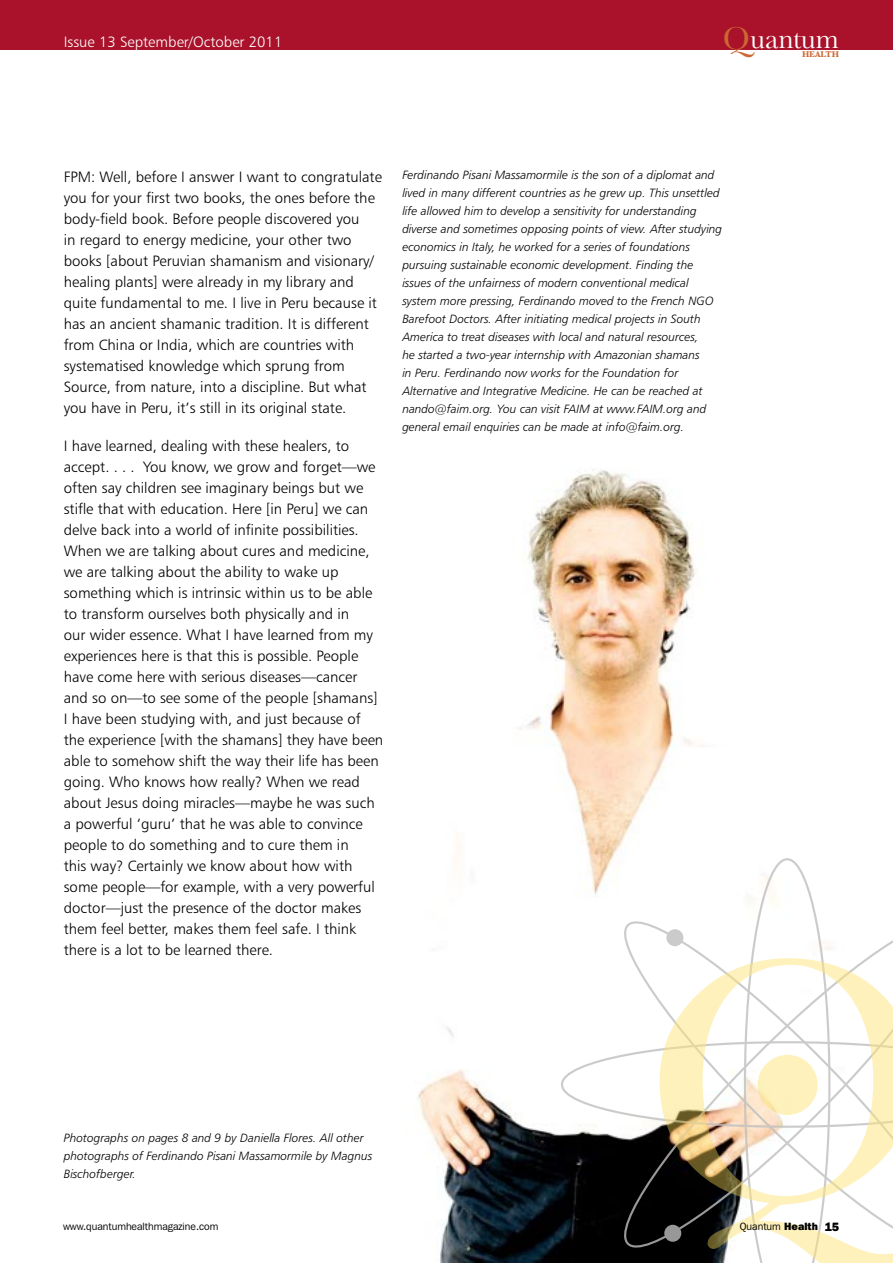
<style>
.page{position:relative;width:893px;height:1263px;background:#fff}
.page>*{position:absolute;margin:0;border:0;box-sizing:border-box;transform-origin:0 0}
.t1{font:28.8px "Baskerville";color:#fff}
.Text{font:15px/21px "Humanist 777 BT Light B";color:#000}
.t2{font:15px "Humanist 777 BT Light B";color:#fff}
.Captions{font:12px/18px "Humanist 777 BT Light Italic B";color:#000}
.t3{font:10.5px "Franklin Gothic IT Cby BT";color:#000}
.t4{font:700 8.7px "Baskerville";color:#cc6732}
.s1{font-size:33px;color:#cc6732}
.s2{font-weight:800}
.s3{font-weight:800;font-size:12px}
</style>
<div class="page">
<img style="left:418px;top:469px;width:285px;height:794px">
<svg style="left:561px;top:858px;width:332px;height:405px"></svg>
<div style="left:667px;top:930px;width:15px;height:15px;background:#cbcbcb;border-radius:50%"></div>
<div style="left:666px;top:929px;width:17px;height:17px;border:2px solid #bfbfbf;border-radius:50%"></div>
<svg style="left:659px;top:958px;width:234px;height:305px"></svg>
<div style="left:0;top:0;width:893px;height:49px;background:#a9122a"></div>
<p class="t2" style="left:64px;top:33px;width:220px">Issue 13 September/October 2011</p>
<h1 class="t1" style="left:723px;top:22px;width:118px"><span class="s1">Q</span>uantum</h1>
<p class="t4" style="left:802px;top:49px;width:39px">HEALTH</p>
<p class="Text" style="left:64px;top:166px;width:320px">FPM: Well, before I answer I want to congratulate you for your first two books, the ones before the body-field book. Before people discovered you<br>in regard to energy medicine, your other two books [about Peruvian shamanism and visionary/ healing plants] were already in my library and quite fundamental to me. I live in Peru because it has an ancient shamanic tradition. It is different from China or India, which are countries with systematised knowledge which sprung from Source, from nature, into a discipline. But what you have in Peru, it’s still in its original state.</p>
<p class="Text" style="left:64px;top:435px;width:321px">I have learned, dealing with these healers, to accept. . . . You know, we grow and forget—we often say children see imaginary beings but we stifle that with education. Here [in Peru] we can delve back into a world of infinite possibilities.<br>When we are talking about cures and medicine, we are talking about the ability to wake up something which is intrinsic within us to be able to transform ourselves both physically and in<br>our wider essence. What I have learned from my experiences here is that this is possible. People have come here with serious diseases—cancer and so on—to see some of the people [shamans] I have been studying with, and just because of the experience [with the shamans] they have been able to somehow shift the way their life has been going. Who knows how really? When we read about Jesus doing miracles—maybe he was such a powerful ‘guru’ that he was able to convince people to do something and to cure them in<br>this way? Certainly we know about how with some people—for example, with a very powerful doctor—just the presence of the doctor makes them feel better, makes them feel safe. I think there is a lot to be learned there.</p>
<p class="Captions" style="left:402px;top:166px;width:321px">Ferdinando Pisani Massamormile is the son of a diplomat and lived in many different countries as he grew up. This unsettled life allowed him to develop a sensitivity for understanding diverse and sometimes opposing points of view. After studying economics in Italy, he worked for a series of foundations pursuing sustainable economic development. Finding the issues of the unfairness of modern conventional medical system more pressing, Ferdinando moved to the French NGO Barefoot Doctors. After initiating medical projects in South America to treat diseases with local and natural resources,<br>he started a two-year internship with Amazonian shamans<br>in Peru. Ferdinando now works for the Foundation for Alternative and Integrative Medicine. He can be reached at nando@faim.org. You can visit FAIM at www.FAIM.org and general email enquiries can be made at info@faim.org.</p>
<p class="Captions" style="left:64px;top:1128px;width:310px">Photographs on pages 8 and 9 by Daniella Flores. All other photographs of Ferdinando Pisani Massamormile by Magnus<br>Bischofberger.</p>
<p class="t3" style="left:63px;top:1220px;width:157px">www.quantumhealthmagazine.com</p>
<p class="t3" style="left:740px;top:1220px;width:101px">Quantum <span class="s2">Health</span> <span class="s3">15</span></p>
</div>
